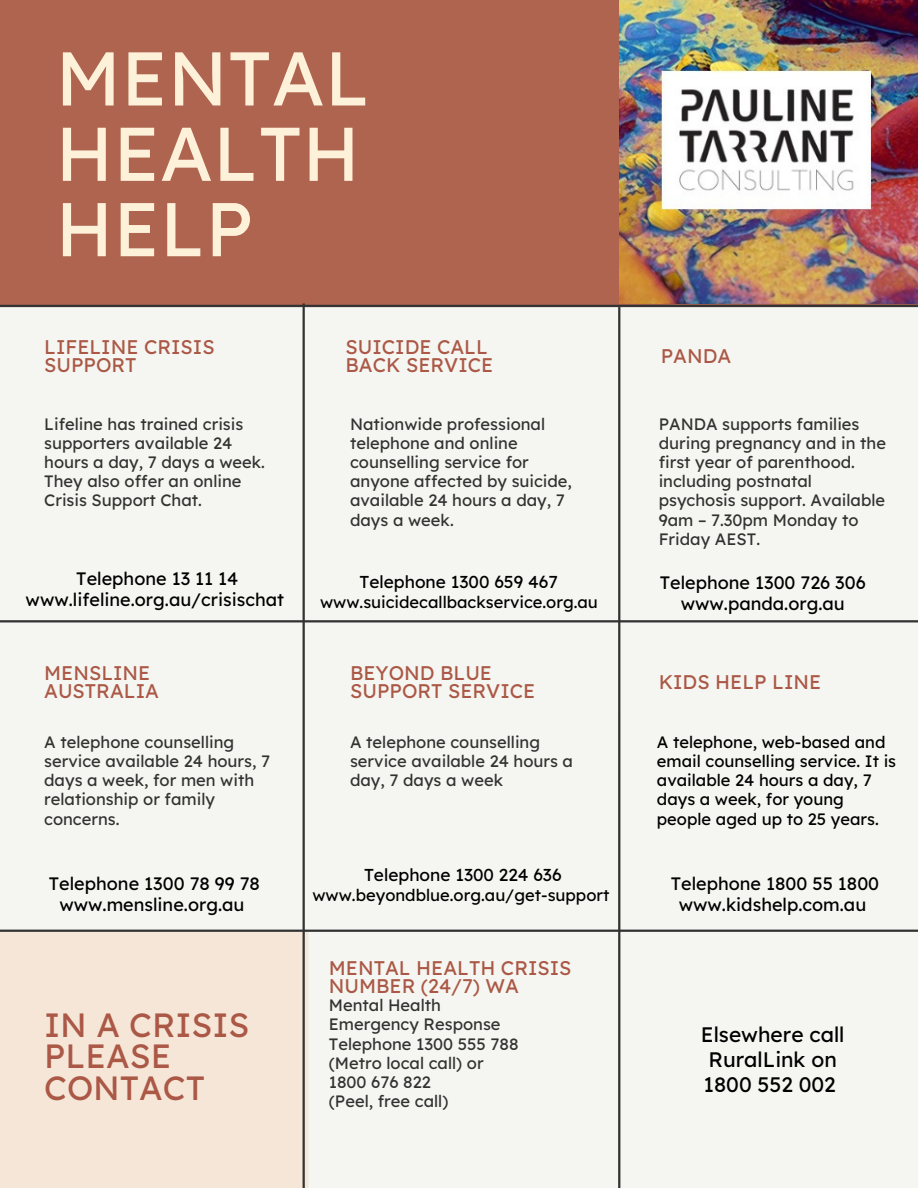
<style>
.page{position:relative;width:918px;height:1188px;background:#fff}
.page>*{position:absolute;margin:0;border:0;box-sizing:border-box;transform-origin:0 0}
.t1{font:75.9px/75.3px "Lexend Deca";color:#fdf1d9}
.t2{font:33.6px/31.5px "Lexend Deca";color:#ab5846}
.t3{font:21px/24.8px "Lexend Deca";color:#000}
.t4{font:19.8px/18px "Lexend Deca";color:#ab5846}
.t5{font:18px/21.3px "Lexend Deca";color:#000;text-align:center}
.t6{font:17.25px "Lexend Deca";color:#000}
.t7{font:16.5px/19.2px "Lexend Deca";color:#323232}
.t8{font:16.5px/19.2px "Lexend Deca";color:#000}
</style>
<div class="page">
<img style="left:0;top:0;width:918px;height:1188px">
<img style="left:619px;top:0;width:299px;height:304px">
<p class="t1" style="left:55px;top:39px;width:316px">MENTAL<br>HEALTH<br>HELP</p>
<p class="t4" style="left:44px;top:337px;width:172px">LIFELINE CRISIS<br>SUPPORT</p>
<h3 class="t4" style="left:345px;top:337px;width:149px">SUICIDE CALL<br>BACK SERVICE</h3>
<p class="t7" style="left:44px;top:414px;width:222px">Lifeline has trained crisis supporters available 24 hours a day, 7 days a week.<br>They also offer an online<br>Crisis Support Chat.</p>
<p class="t7" style="left:350px;top:414px;width:223px">Nationwide professional telephone and online counselling service for anyone affected by suicide, available 24 hours a day, 7 days a week.</p>
<p class="t4" style="left:661px;top:346px;width:72px">PANDA</p>
<h3 class="t7" style="left:659px;top:414px;width:229px">PANDA supports families during pregnancy and in the first year of parenthood. including postnatal psychosis support. Available<br>9am – 7.30pm Monday to<br>Friday AEST.</h3>
<p class="t5" style="left:26px;top:568px;width:260px">Telephone 13 11 14 www.lifeline.org.au/crisischat</p>
<p class="t5" style="left:660px;top:572px;width:207px">Telephone 1300 726 306 www.panda.org.au</p>
<h2 class="t6" style="left:359px;top:571px;width:200px">Telephone 1300 659 467</h2>
<h3 class="t8" style="left:320px;top:592px;width:279px">www.suicidecallbackservice.org.au</h3>
<h1 class="t4" style="left:44px;top:663px;width:116px">MENSLINE<br>AUSTRALIA</h1>
<p class="t7" style="left:44px;top:732px;width:227px">A telephone counselling service available 24 hours, 7 days a week, for men with relationship or family concerns.</p>
<p class="t5" style="left:49px;top:872px;width:213px">Telephone 1300 78 99 78 www.mensline.org.au</p>
<p class="t2" style="left:44px;top:1009px;width:207px">IN A CRISIS<br>PLEASE<br>CONTACT</p>
<h3 class="t4" style="left:350px;top:663px;width:187px">BEYOND BLUE<br>SUPPORT SERVICE</h3>
<p class="t7" style="left:350px;top:732px;width:224px">A telephone counselling service available 24 hours a day, 7 days a week</p>
<p class="t6" style="left:364px;top:864px;width:199px">Telephone 1300 224 636</p>
<h3 class="t8" style="left:312px;top:886px;width:299px">www.beyondblue.org.au/get-support</h3>
<h3 class="t4" style="left:329px;top:959px;width:244px">MENTAL HEALTH CRISIS<br>NUMBER (24/7) WA</h3>
<p class="t7" style="left:329px;top:995px;width:191px">Mental Health<br>Emergency Response<br>Telephone 1300 555 788 (Metro local call) or<br>1800 676 822<br>(Peel, free call)</p>
<p class="t4" style="left:659px;top:673px;width:164px">KIDS HELP LINE</p>
<p class="t8" style="left:657px;top:732px;width:241px">A telephone, web-based and email counselling service. It is available 24 hours a day, 7 days a week, for young people aged up to 25 years.</p>
<p class="t5" style="left:671px;top:872px;width:210px">Telephone 1800 55 1800 www.kidshelp.com.au</p>
<p class="t3" style="left:701px;top:1022px;width:145px">Elsewhere call<br>RuralLink on<br>1800 552 002</p>
</div>
